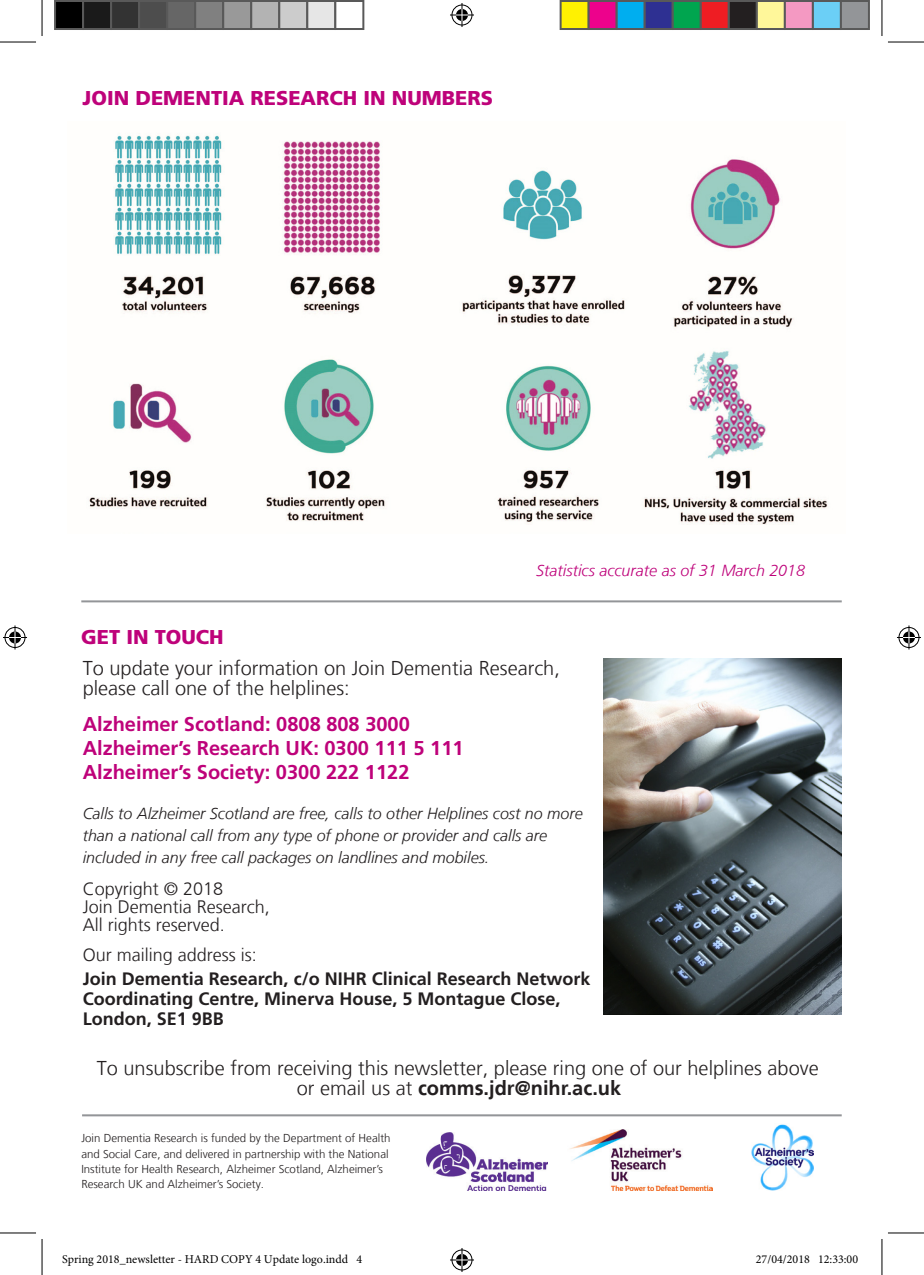
<style>
.page{position:relative;width:924px;height:1275px;background:#fff}
.page>*{position:absolute;margin:0;border:0;box-sizing:border-box;transform-origin:0 0}
.t1{font:300 20px/20px "Frutiger LT";color:#231f20;text-align:center}
.t2{font:700 20px/24px "Frutiger LT Std";color:#be027a}
.t3{font:900 20px "Frutiger LT Std";color:#be027a}
.t4{font:700 18px/20px "Frutiger LT Std";color:#231f20}
.t5{font:300 18px/30px "Frutiger LT";color:#231f20}
.t6{font:italic 300 16px/22px "Frutiger LT";color:#231f20}
.t7{font:italic 300 16px "Frutiger LT";color:#be027a}
.t8{font:12px "Minion Pro";color:#000}
.t9{font:300 11.4px/15.4px "Frutiger LT";color:#231f20}
.s1{font-weight:700}
</style>
<div class="page">
<hr style="left:82px;top:1114px;width:759px;height:2px;background:#939598">
<img style="left:426px;top:1132px;width:121px;height:58px">
<img style="left:570px;top:1129px;width:142px;height:61px">
<img style="left:751px;top:1124px;width:62px;height:66px">
<hr style="left:81px;top:600px;width:760px;height:2px;background:#939598">
<img style="left:89px;top:133px;width:739px;height:392px">
<img style="left:603px;top:658px;width:238px;height:356px">
<hr style="left:0;top:42px;width:36px;height:1px;background:#000">
<hr style="left:887px;top:42px;width:36px;height:1px;background:#000">
<hr style="left:0;top:1232px;width:36px;height:1px;background:#000">
<hr style="left:887px;top:1232px;width:36px;height:1px;background:#000">
<hr style="left:42px;top:0;width:1px;height:36px;background:#000">
<hr style="left:42px;top:1239px;width:1px;height:36px;background:#000">
<hr style="left:881px;top:0;width:1px;height:36px;background:#000">
<hr style="left:881px;top:1239px;width:1px;height:36px;background:#000">
<svg style="left:450px;top:3px;width:24px;height:24px"></svg>
<svg style="left:450px;top:1248px;width:24px;height:24px"></svg>
<svg style="left:3px;top:625px;width:24px;height:24px"></svg>
<svg style="left:897px;top:625px;width:23px;height:24px"></svg>
<div style="left:55px;top:1px;width:28px;height:28px;background:#000"></div>
<div style="left:54px;top:0;width:30px;height:30px;border:2px solid #595959"></div>
<div style="left:83px;top:1px;width:28px;height:28px;background:#1a1a1a"></div>
<div style="left:82px;top:0;width:30px;height:30px;border:2px solid #595959"></div>
<div style="left:111px;top:1px;width:28px;height:28px;background:#333"></div>
<div style="left:110px;top:0;width:30px;height:30px;border:2px solid #595959"></div>
<div style="left:139px;top:1px;width:28px;height:28px;background:#4d4d4d"></div>
<div style="left:138px;top:0;width:30px;height:30px;border:2px solid #595959"></div>
<div style="left:167px;top:1px;width:28px;height:28px;background:#666"></div>
<div style="left:166px;top:0;width:30px;height:30px;border:2px solid #595959"></div>
<div style="left:195px;top:1px;width:28px;height:28px;background:#808080"></div>
<div style="left:194px;top:0;width:30px;height:30px;border:2px solid #595959"></div>
<div style="left:223px;top:1px;width:28px;height:28px;background:#999"></div>
<div style="left:222px;top:0;width:30px;height:30px;border:2px solid #595959"></div>
<div style="left:251px;top:1px;width:28px;height:28px;background:#b3b3b3"></div>
<div style="left:250px;top:0;width:30px;height:30px;border:2px solid #595959"></div>
<div style="left:279px;top:1px;width:28px;height:28px;background:#ccc"></div>
<div style="left:278px;top:0;width:30px;height:30px;border:2px solid #595959"></div>
<div style="left:307px;top:1px;width:28px;height:28px;background:#e6e6e6"></div>
<div style="left:306px;top:0;width:30px;height:30px;border:2px solid #595959"></div>
<div style="left:334px;top:0;width:30px;height:30px;border:2px solid #595959"></div>
<div style="left:560px;top:1px;width:28px;height:28px;background:#fff101"></div>
<div style="left:559px;top:0;width:30px;height:30px;border:2px solid #595959"></div>
<div style="left:588px;top:1px;width:28px;height:28px;background:#ed028c"></div>
<div style="left:587px;top:0;width:30px;height:30px;border:2px solid #595959"></div>
<div style="left:616px;top:1px;width:28px;height:28px;background:#00aeef"></div>
<div style="left:615px;top:0;width:30px;height:30px;border:2px solid #595959"></div>
<div style="left:644px;top:1px;width:28px;height:28px;background:#2e3092"></div>
<div style="left:643px;top:0;width:30px;height:30px;border:2px solid #595959"></div>
<div style="left:672px;top:1px;width:28px;height:28px;background:#00a54f"></div>
<div style="left:671px;top:0;width:30px;height:30px;border:2px solid #595959"></div>
<div style="left:700px;top:1px;width:28px;height:28px;background:#ee1d23"></div>
<div style="left:699px;top:0;width:30px;height:30px;border:2px solid #595959"></div>
<div style="left:728px;top:1px;width:28px;height:28px;background:#231f20"></div>
<div style="left:727px;top:0;width:30px;height:30px;border:2px solid #595959"></div>
<div style="left:756px;top:1px;width:28px;height:28px;background:#fff79a"></div>
<div style="left:755px;top:0;width:30px;height:30px;border:2px solid #595959"></div>
<div style="left:784px;top:1px;width:28px;height:28px;background:#f499c2"></div>
<div style="left:783px;top:0;width:30px;height:30px;border:2px solid #595959"></div>
<div style="left:812px;top:1px;width:28px;height:28px;background:#6bcff6"></div>
<div style="left:811px;top:0;width:30px;height:30px;border:2px solid #595959"></div>
<div style="left:840px;top:1px;width:28px;height:28px;background:#939598"></div>
<div style="left:839px;top:0;width:30px;height:30px;border:2px solid #595959"></div>
<div style="left:852px;top:1255px;width:5px;height:8px;border:1px solid #fff;border-radius:50%"></div>
<svg style="left:852px;top:1255px;width:4px;height:8px"></svg>
<p class="t3" style="left:83px;top:86px;width:412px">JOIN DEMENTIA RESEARCH IN NUMBERS</p>
<p class="t3" style="left:81px;top:625px;width:144px">GET IN TOUCH</p>
<p class="t7" style="left:536px;top:561px;width:270px">Statistics accurate as of 31 March 2018</p>
<p class="t1" style="left:83px;top:658px;width:478px;text-align:left">To update your information on Join Dementia Research, please call one of the helplines:</p>
<p class="t2" style="left:83px;top:711px;width:328px">Alzheimer Scotland: 0808 808 3000</p>
<p class="t2" style="left:83px;top:735px;width:382px">Alzheimer’s Research UK: 0300 111 5 111<br>Alzheimer’s Society: 0300 222 1122</p>
<p class="t6" style="left:83px;top:802px;width:501px">Calls to Alzheimer Scotland are free, calls to other Helplines cost no more than a national call from any type of phone or provider and calls are included in any free call packages on landlines and mobiles.</p>
<p class="t5" style="left:83px;top:874px;width:142px">Copyright © 2018</p>
<p class="t5" style="left:83px;top:892px;width:189px">Join Dementia Research,</p>
<p class="t5" style="left:83px;top:910px;width:176px">All rights reserved.<br>Our mailing address is:</p>
<p class="t4" style="left:83px;top:968px;width:509px">Join Dementia Research, c/o NIHR Clinical Research Network<br>Coordinating Centre, Minerva House, 5 Montague Close,<br>London, SE1 9BB</p>
<p class="t1" style="left:97px;top:1058px;width:723px">To unsubscribe from receiving this newsletter, please ring one of our helplines above or email us at <span class="s1">comms.jdr@nihr.ac.uk</span></p>
<p class="t9" style="left:81px;top:1131px;width:310px">Join Dementia Research is funded by the Department of Health and Social Care, and delivered in partnership with the National Institute for Health Research, Alzheimer Scotland, Alzheimer’s Research UK and Alzheimer’s Society.</p>
<p class="t8" style="left:62px;top:1251px;width:301px">Spring 2018_newsletter - HARD COPY 4 Update logo.indd 4</p>
<p class="t8" style="left:755px;top:1251px;width:104px">27/04/2018 12:33:00</p>
</div>
